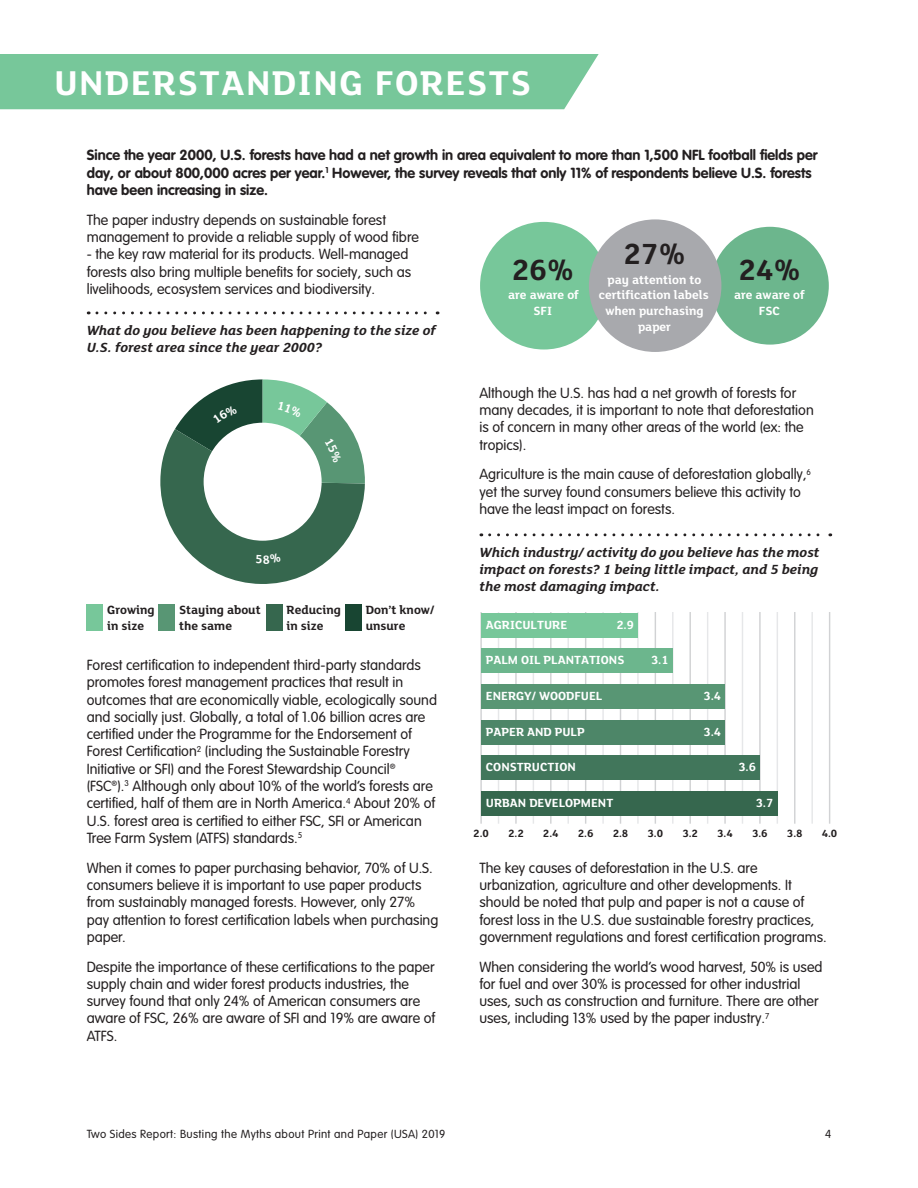
<style>
.page{position:relative;width:918px;height:1188px;background:#fff}
.page>*{position:absolute;margin:0;border:0;box-sizing:border-box;transform-origin:0 0}
.Page_Heading{font:700 37.5px "FS Lola";letter-spacing:.04em;color:#fff}
.t1{font:700 36.15px "FS Lola";letter-spacing:.04em;color:#fff}
.t2{font:700 31.8px "FS Lola";color:#231f20}
.t3{font:300 14.4px/17.2px "VAG Rounded LT Pro";color:#231f20}
.t4{font:700 14.4px/17.2px "VAG Rounded LT Pro";color:#231f20}
.t5{font:italic 700 14.4px/17.2px "FS Lola";color:#231f20}
.t6{font:700 13.05px/15.6px "FS Lola";color:#fff;text-align:center}
.t7{font:700 13.05px/15.6px "FS Lola";color:#231f20}
.t8{font:700 12.9px "FS Lola";color:#fff}
.t9{font:300 11.55px "VAG Rounded LT Pro";letter-spacing:.03em;color:#231f20}
.t10{font:700 11.4px "FS Lola";color:#231f20}
</style>
<div class="page">
<svg style="left:97px;top:312px;width:341px;height:2px"></svg>
<div style="left:87px;top:604px;width:16px;height:27px;background:#77c79a"></div>
<div style="left:266px;top:604px;width:16px;height:27px;background:#36674e"></div>
<div style="left:159px;top:604px;width:16px;height:27px;background:#589674"></div>
<div style="left:345px;top:604px;width:17px;height:27px;background:#184532"></div>
<svg style="left:490px;top:533px;width:341px;height:3px"></svg>
<hr style="left:515px;top:612px;width:2px;height:212px;background:#d1d2d4">
<hr style="left:533px;top:612px;width:1px;height:212px;background:#e6e7e9">
<hr style="left:550px;top:612px;width:2px;height:212px;background:#d1d2d4">
<hr style="left:568px;top:612px;width:1px;height:212px;background:#e6e7e9">
<hr style="left:585px;top:612px;width:1px;height:212px;background:#d1d2d4">
<hr style="left:602px;top:612px;width:2px;height:212px;background:#e6e7e9">
<hr style="left:620px;top:612px;width:1px;height:212px;background:#d1d2d4">
<hr style="left:637px;top:612px;width:2px;height:212px;background:#e6e7e9">
<hr style="left:655px;top:612px;width:1px;height:212px;background:#d1d2d4">
<hr style="left:672px;top:612px;width:2px;height:212px;background:#e6e7e9">
<hr style="left:690px;top:612px;width:1px;height:212px;background:#d1d2d4">
<hr style="left:707px;top:612px;width:1px;height:212px;background:#e6e7e9">
<hr style="left:724px;top:612px;width:2px;height:212px;background:#d1d2d4">
<hr style="left:742px;top:612px;width:1px;height:212px;background:#e6e7e9">
<hr style="left:759px;top:612px;width:2px;height:212px;background:#d1d2d4">
<hr style="left:777px;top:612px;width:1px;height:212px;background:#e6e7e9">
<hr style="left:794px;top:612px;width:1px;height:212px;background:#d1d2d4">
<hr style="left:811px;top:612px;width:2px;height:212px;background:#e6e7e9">
<hr style="left:829px;top:612px;width:1px;height:212px;background:#d1d2d4">
<hr style="left:480px;top:612px;width:2px;height:212px;background:#d1d2d4">
<hr style="left:498px;top:612px;width:1px;height:212px;background:#e6e7e9">
<div style="left:481px;top:791px;width:296px;height:25px;background:#36674e"></div>
<div style="left:481px;top:756px;width:279px;height:24px;background:#41765b"></div>
<div style="left:481px;top:720px;width:244px;height:24px;background:#4d8668"></div>
<div style="left:481px;top:684px;width:244px;height:25px;background:#589674"></div>
<div style="left:481px;top:649px;width:192px;height:24px;background:#6cb68d"></div>
<div style="left:481px;top:613px;width:157px;height:24px;background:#77c79a"></div>
<div style="left:480px;top:222px;width:128px;height:128px;background:#77c79a;border-radius:50%"></div>
<div style="left:711px;top:227px;width:118px;height:118px;background:#6cb68d;border-radius:50%"></div>
<div style="left:589px;top:219px;width:132px;height:133px;background:#a8a9ad;border-radius:50%"></div>
<div style="left:0;top:54px;width:599px;height:55px;background:#77c79a"></div>
<svg style="left:160px;top:379px;width:205px;height:205px"></svg>
<p class="t1" style="left:87px;top:56px;width:461px">UNDERSTANDING FORESTS</p>
<p class="Page_Heading" style="left:54px;top:63px;width:479px">UNDERSTANDING FORESTS</p>
<p class="t4" style="left:87px;top:147px;width:732px">Since the year 2000, U.S. forests have had a net growth in area equivalent to more than 1,500 NFL football fields per day, or about 800,000 acres per year.<sup>1</sup> However, the survey reveals that only 11% of respondents believe U.S. forests have been increasing in size.</p>
<p class="t3" style="left:87px;top:211px;width:334px">The paper industry depends on sustainable forest management to provide a reliable supply of wood fibre</p>
<p class="t3" style="left:87px;top:246px;width:326px">- the key raw material for its products. Well-managed forests also bring multiple benefits for society, such as livelihoods, ecosystem services and biodiversity.</p>
<p class="t2" style="left:623px;top:237px;width:64px">27%</p>
<p class="t6" style="left:599px;top:272px;width:111px">pay attention to certification labels when purchasing paper</p>
<p class="t2" style="left:511px;top:252px;width:64px">26%</p>
<p class="t6" style="left:508px;top:288px;width:72px">are aware of<br>SFI</p>
<p class="t2" style="left:738px;top:252px;width:64px">24%</p>
<p class="t6" style="left:734px;top:288px;width:72px">are aware of<br>FSC</p>
<p class="t5" style="left:87px;top:322px;width:351px">What do you believe has been happening to the size of<br>U.S. forest area since the year 2000?</p>
<p class="t3" style="left:479px;top:385px;width:336px">Although the U.S. has had a net growth of forests for many decades, it is important to note that deforestation is of concern in many other areas of the world (ex: the tropics).</p>
<p class="t3" style="left:479px;top:466px;width:333px">Agriculture is the main cause of deforestation globally,<sup>6 </sup>yet the survey found consumers believe this activity to have the least impact on forests.</p>
<p class="t7" style="left:107px;top:602px;width:49px">Growing in size</p>
<p class="t7" style="left:287px;top:602px;width:56px">Reducing in size</p>
<p class="t7" style="left:179px;top:602px;width:83px">Staying about the same</p>
<p class="t7" style="left:366px;top:602px;width:70px">Don’t know/ unsure</p>
<p class="t3" style="left:87px;top:657px;width:352px">Forest certification to independent third-party standards promotes forest management practices that result in outcomes that are economically viable, ecologically sound and socially just. Globally, a total of 1.06 billion acres are certified under the Programme for the Endorsement of Forest Certification<sup>2</sup> (including the Sustainable Forestry Initiative or SFI) and the Forest Stewardship Council® (FSC®).<sup>3</sup> Although only about 10% of the world’s forests are certified, half of them are in North America.<sup>4</sup> About 20% of U.S. forest area is certified to either FSC, SFI or American Tree Farm System (ATFS) standards.<sup>5</sup></p>
<p class="t3" style="left:87px;top:859px;width:353px">When it comes to paper purchasing behavior, 70% of U.S. consumers believe it is important to use paper products from sustainably managed forests. However, only 27% pay attention to forest certification labels when purchasing paper.</p>
<p class="t3" style="left:87px;top:958px;width:350px">Despite the importance of these certifications to the paper supply chain and wider forest products industries, the survey found that only 24% of American consumers are aware of FSC, 26% are aware of SFI and 19% are aware of ATFS.</p>
<p class="t5" style="left:479px;top:544px;width:342px;text-align:justify">Which industry/ activity do you believe has the most impact on forests? 1 being little impact, and 5 being the most damaging impact.</p>
<p class="t8" style="left:486px;top:618px;width:83px">AGRICULTURE</p>
<p class="t8" style="left:616px;top:618px;width:19px">2.9</p>
<p class="t8" style="left:486px;top:653px;width:140px">PALM OIL PLANTATIONS</p>
<p class="t8" style="left:651px;top:653px;width:19px">3.1</p>
<p class="t8" style="left:486px;top:689px;width:118px">ENERGY/ WOODFUEL</p>
<p class="t8" style="left:703px;top:689px;width:19px">3.4</p>
<p class="t8" style="left:486px;top:725px;width:100px">PAPER AND PULP</p>
<p class="t8" style="left:703px;top:725px;width:19px">3.4</p>
<p class="t8" style="left:486px;top:760px;width:91px">CONSTRUCTION</p>
<p class="t8" style="left:738px;top:760px;width:19px">3.6</p>
<p class="t8" style="left:486px;top:796px;width:129px">URBAN DEVELOPMENT</p>
<p class="t8" style="left:756px;top:796px;width:19px">3.7</p>
<p class="t10" style="left:473px;top:827px;width:17px">2.0</p>
<p class="t10" style="left:508px;top:827px;width:17px">2.2</p>
<p class="t10" style="left:543px;top:827px;width:17px">2.4</p>
<p class="t10" style="left:578px;top:827px;width:17px">2.6</p>
<p class="t10" style="left:613px;top:827px;width:17px">2.8</p>
<p class="t10" style="left:648px;top:827px;width:17px">3.0</p>
<p class="t10" style="left:682px;top:827px;width:17px">3.2</p>
<p class="t10" style="left:717px;top:827px;width:17px">3.4</p>
<p class="t10" style="left:752px;top:827px;width:17px">3.6</p>
<p class="t10" style="left:787px;top:827px;width:17px">3.8</p>
<p class="t10" style="left:822px;top:827px;width:17px">4.0</p>
<p class="t3" style="left:479px;top:859px;width:349px">The key causes of deforestation in the U.S. are urbanization, agriculture and other developments. It should be noted that pulp and paper is not a cause of forest loss in the U.S. due sustainable forestry practices, government regulations and forest certification programs.</p>
<p class="t3" style="left:479px;top:958px;width:345px">When considering the world’s wood harvest, 50% is used for fuel and over 30% is processed for other industrial uses, such as construction and furniture. There are other uses, including 13% used by the paper industry.<sup>7</sup></p>
<p class="t9" style="left:87px;top:1127px;width:360px">Two Sides Report: Busting the Myths about Print and Paper (USA) 2019</p>
<p class="t9" style="left:825px;top:1127px;width:8px">4</p>
</div>
